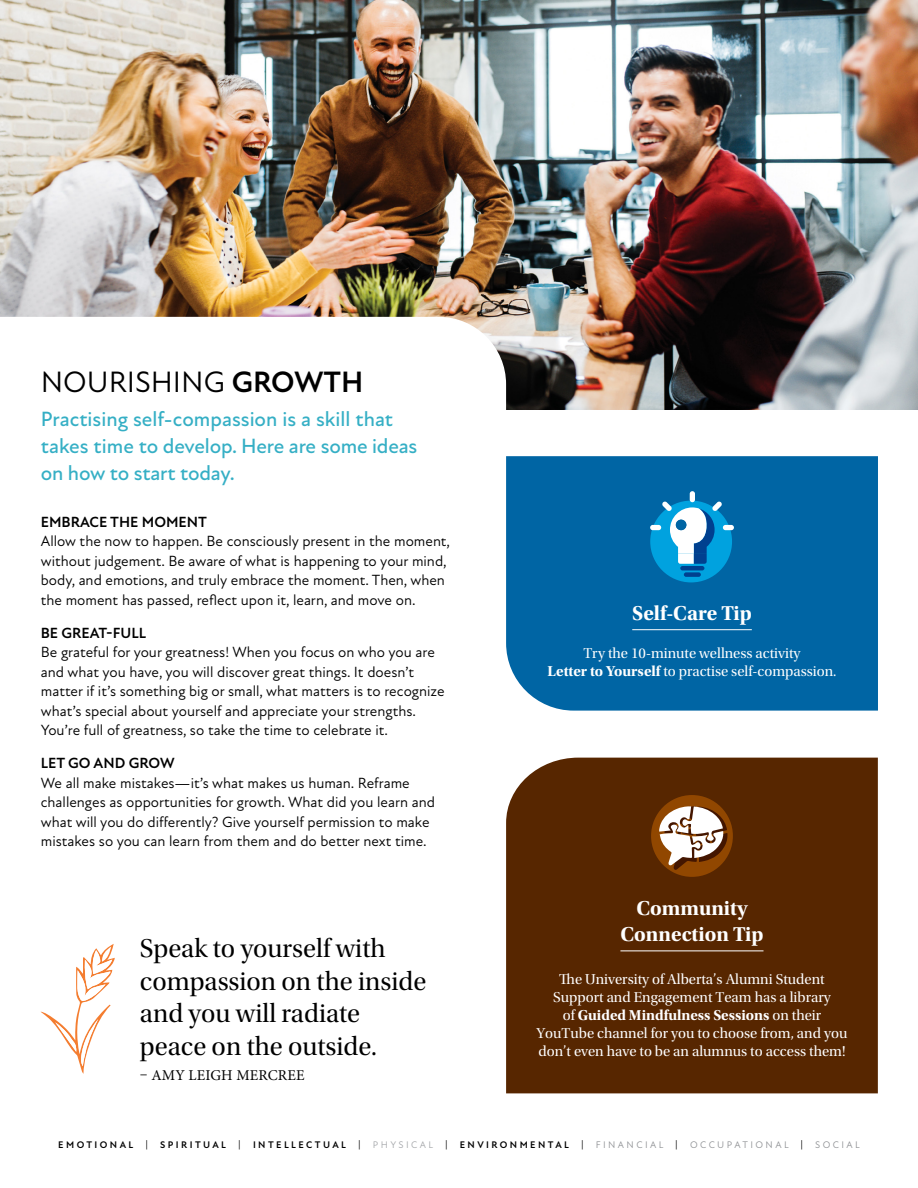
<style>
.page{position:relative;width:918px;height:1188px;background:#fff}
.page>*{position:absolute;margin:0;border:0;box-sizing:border-box;transform-origin:0 0}
.t1{font:30px "Atten New";color:#000}
.t2{font:27px/32.4px "Utopia Std Subh";color:#000}
.t3{font:500 21px/27px "Atten New";letter-spacing:-.005em;color:#35afc5}
.t4{font:21px/25.5px "Utopia Std Bold Subh";color:#fff;text-align:center}
.t5{font:15px/19.5px "Atten New";color:#000}
.t6{font:15px/18px "Utopia Std Subh";color:#fff;text-align:center}
.t7{font:700 15px "Atten New";color:#000}
.t8{font:15px "Utopia Std Bold Subh";color:#fff}
.t9{font:15px "Minion Pro";letter-spacing:.01em;color:#000}
.t10{font:700 9.75px "Atten New";letter-spacing:.25em;color:#000}
.s1{font-weight:700}
.s2{font-family:"Utopia Std Bold Subh"}
.s3{font-family:"Utopia Std Subh"}
.s4{font-weight:400}
.s5{font-weight:400;color:#a7a9ac}
.s6{font-weight:400;color:#939598}
</style>
<div class="page">
<img style="left:0;top:0;width:918px;height:409px">
<svg style="left:0;top:317px;width:506px;height:92px"></svg>
<div style="left:506px;top:456px;width:372px;height:255px;background:#0065a4"></div>
<div style="left:650px;top:501px;width:82px;height:81px;background:#00a2df;border-radius:50%"></div>
<hr style="left:680px;top:566px;width:24px;height:4px;background:#00408f;border-radius:2px">
<div style="left:684px;top:572px;width:17px;height:5px;background:#00408f;border-radius:2px"></div>
<div style="left:723px;top:525px;width:11px;height:5px;background:#fff;border-radius:3px"></div>
<div style="left:650px;top:525px;width:11px;height:5px;background:#fff;border-radius:3px"></div>
<div style="left:690px;top:491px;width:5px;height:11px;background:#fff;border-radius:3px"></div>
<svg style="left:662px;top:501px;width:60px;height:63px"></svg>
<div style="left:676px;top:520px;width:10px;height:10px;background:#0065a4;border-radius:50%"></div>
<hr style="left:632px;top:629px;width:120px;height:1px;background:#fff">
<svg style="left:40px;top:944px;width:75px;height:130px"></svg>
<div style="left:506px;top:758px;width:372px;height:335px;background:#572600"></div>
<hr style="left:620px;top:951px;width:144px;height:1px;background:#fff">
<div style="left:651px;top:795px;width:82px;height:82px;background:#914700;border-radius:50%"></div>
<svg style="left:659px;top:806px;width:69px;height:64px"></svg>
<h1 class="t1" style="left:41px;top:364px;width:324px">NOURISHING <span class="s1">GROWTH</span></h1>
<h3 class="t3" style="left:41px;top:406px;width:378px">Practising self-compassion is a skill that takes time to develop. Here are some ideas on how to start today.</h3>
<p class="t7" style="left:41px;top:513px;width:168px">EMBRACE THE MOMENT</p>
<p class="t5" style="left:41px;top:531px;width:411px">Allow the now to happen. Be consciously present in the moment, without judgement. Be aware of what is happening to your mind, body, and emotions, and truly embrace the moment. Then, when the moment has passed, reflect upon it, learn, and move on.</p>
<p class="t7" style="left:41px;top:624px;width:107px">BE GREAT-FULL</p>
<p class="t5" style="left:41px;top:642px;width:405px">Be grateful for your greatness! When you focus on who you are and what you have, you will discover great things. It doesn’t matter if it’s something big or small, what matters is to recognize what’s special about yourself and appreciate your strengths.<br>You’re full of greatness, so take the time to celebrate it.</p>
<p class="t7" style="left:41px;top:754px;width:135px">LET GO AND GROW</p>
<p class="t5" style="left:41px;top:773px;width:396px">We all make mistakes—it’s what makes us human. Reframe challenges as opportunities for growth. What did you learn and what will you do differently? Give yourself permission to make mistakes so you can learn from them and do better next time.</p>
<h2 class="t2" style="left:140px;top:933px;width:288px">Speak to yourself with compassion on the inside and you will radiate peace on the outside.</h2>
<p class="t9" style="left:140px;top:1066px;width:166px">– AMY LEIGH MERCREE</p>
<h3 class="t4" style="left:632px;top:600px;width:121px">Self-Care Tip</h3>
<p class="t6" style="left:548px;top:644px;width:290px">Try the 10-minute wellness activity<br><span class="s2">Letter to Yourself</span> to practise self-compassion.</p>
<h3 class="t4" style="left:620px;top:896px;width:145px">Community<br>Connection Tip</h3>
<p class="t6" style="left:553px;top:970px;width:279px">The University of Alberta’s Alumni Student<br>Support and Engagement Team has a library</p>
<p class="t8" style="left:563px;top:1007px;width:260px"><span class="s3">of</span> Guided Mindfulness Sessions <span class="s3">on their</span></p>
<p class="t6" style="left:537px;top:1024px;width:312px;text-align:left">YouTube channel for you to choose from, and you don’t even have to be an alumnus to access them!</p>
<p class="t10" style="left:58px;top:1139px;width:803px">EMOTIONAL <span class="s4">|</span> SPIRITUAL <span class="s4">|</span> INTELLECTUAL <span class="s4">|</span> <span class="s5">PHYSICAL</span> <span class="s4">|</span> ENVIRONMENTAL <span class="s4">|</span> <span class="s6">FINANCIAL</span> <span class="s4">|</span> <span class="s6">OCCUPATIONAL</span> <span class="s4">|</span> <span class="s6">SOCIAL</span></p>
</div>
